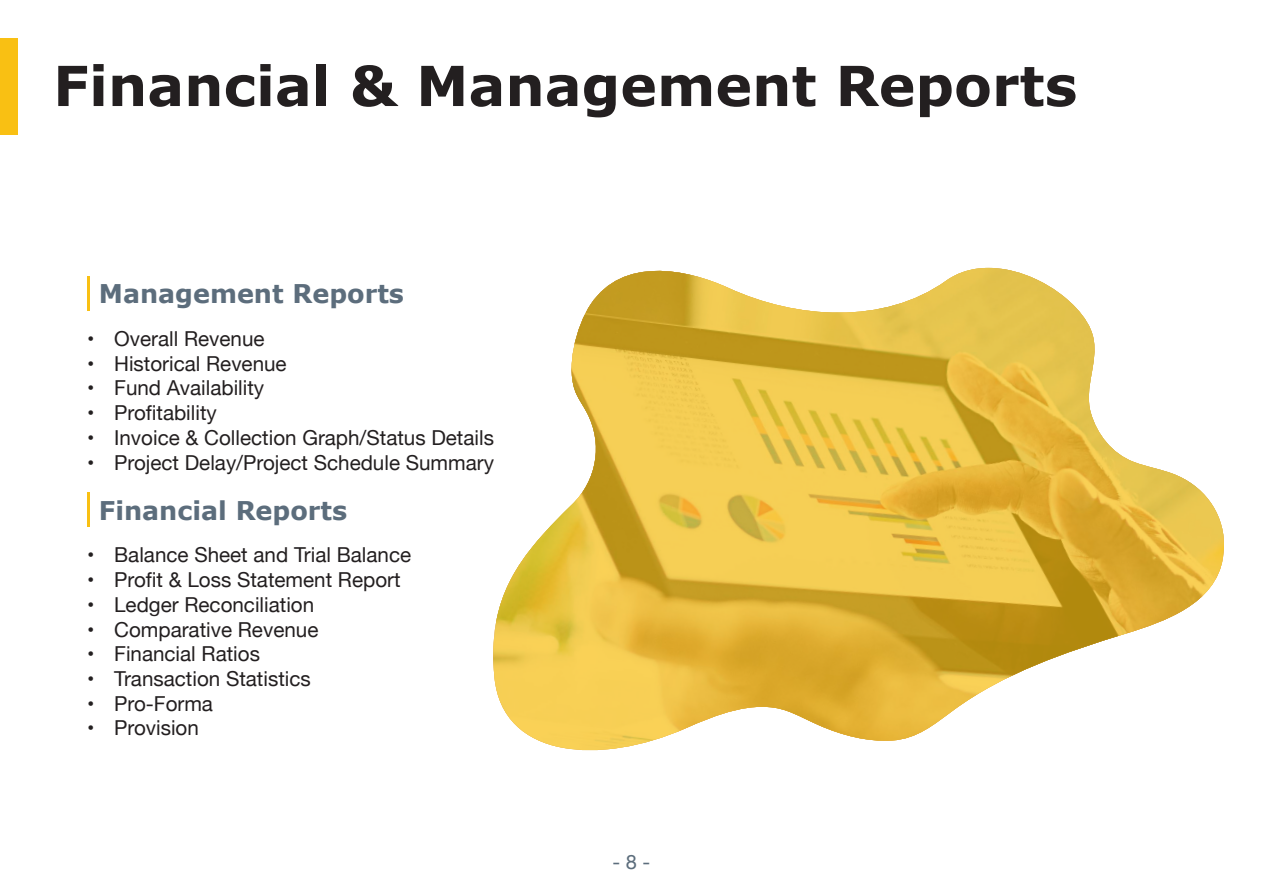
<style>
.page{position:relative;width:1263px;height:893px;background:#fff}
.page>*{position:absolute;margin:0;border:0;box-sizing:border-box;transform-origin:0 0}
.t1{font:700 55.2px "Verdana";color:#231f20}
.t2{font:700 25.8px "Verdana";color:#5c6d7c}
.t3{font:20.55px "Helvetica Neue";color:#231f20}
.t4{font:20.1px "Helvetica Neue";color:#5c6d7c}
</style>
<div class="page">
<hr style="left:87px;top:276px;width:3px;height:34px;background:#f9c013">
<hr style="left:87px;top:493px;width:3px;height:34px;background:#f9c013">
<div style="left:0;top:38px;width:17px;height:96px;background:#f9c013"></div>
<svg style="left:493px;top:267px;width:731px;height:484px"></svg>
<h1 class="t1" style="left:53px;top:50px;width:1026px">Financial &amp; Management Reports</h1>
<p class="t2" style="left:99px;top:277px;width:307px">Management Reports</p>
<p class="t3" style="left:87px;top:324px;width:179px">• Overall Revenue</p>
<p class="t3" style="left:87px;top:349px;width:201px">• Historical Revenue</p>
<p class="t3" style="left:87px;top:373px;width:179px">• Fund Availability</p>
<p class="t3" style="left:87px;top:398px;width:131px">• Profitability</p>
<p class="t3" style="left:87px;top:423px;width:408px">• Invoice &amp; Collection Graph/Status Details</p>
<p class="t3" style="left:87px;top:447px;width:408px">• Project Delay/Project Schedule Summary</p>
<p class="t2" style="left:99px;top:493px;width:250px">Financial Reports</p>
<p class="t3" style="left:87px;top:540px;width:325px">• Balance Sheet and Trial Balance</p>
<p class="t3" style="left:87px;top:565px;width:315px">• Profit &amp; Loss Statement Report</p>
<p class="t3" style="left:87px;top:590px;width:228px">• Ledger Reconciliation</p>
<p class="t3" style="left:87px;top:614px;width:233px">• Comparative Revenue</p>
<p class="t3" style="left:87px;top:639px;width:174px">• Financial Ratios</p>
<p class="t3" style="left:87px;top:664px;width:225px">• Transaction Statistics</p>
<p class="t3" style="left:87px;top:689px;width:127px">• Pro-Forma</p>
<p class="t3" style="left:87px;top:713px;width:113px">• Provision</p>
<p class="t4" style="left:612px;top:848px;width:39px">- 8 -</p>
</div>
